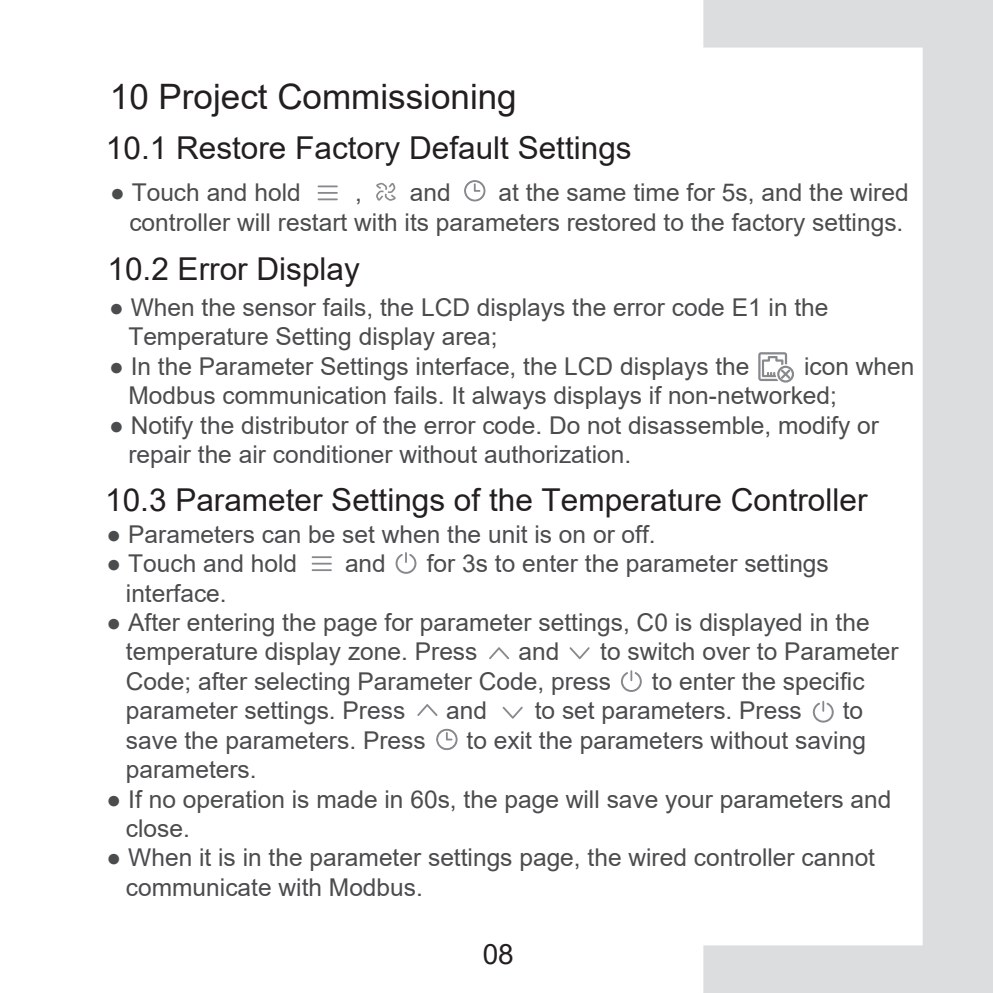
<style>
.page{position:relative;width:993px;height:993px;background:#fff}
.page>*{position:absolute;margin:0;border:0;box-sizing:border-box;transform-origin:0 0}
.t1{font:35px "Arial";color:#231f20}
.t2{font:31.5px "Arial";color:#231f20}
.t3{font:28px "Arial";color:#231f20}
.t4{font:24.5px/29.4px "Arial";color:#4b4c4d}
</style>
<div class="page">
<svg style="left:464px;top:180px;width:21px;height:21px"></svg>
<svg style="left:376px;top:182px;width:19px;height:19px"></svg>
<hr style="left:311px;top:569px;width:21px;height:2px;background:#88898d">
<hr style="left:311px;top:562px;width:21px;height:2px;background:#88898d">
<hr style="left:311px;top:556px;width:21px;height:2px;background:#88898d">
<svg style="left:489px;top:647px;width:20px;height:12px"></svg>
<svg style="left:417px;top:704px;width:20px;height:11px"></svg>
<svg style="left:502px;top:706px;width:20px;height:12px"></svg>
<svg style="left:569px;top:647px;width:20px;height:12px"></svg>
<svg style="left:436px;top:728px;width:21px;height:21px"></svg>
<hr style="left:317px;top:198px;width:20px;height:2px;background:#88898d">
<hr style="left:317px;top:192px;width:20px;height:2px;background:#88898d">
<hr style="left:317px;top:185px;width:20px;height:2px;background:#88898d">
<svg style="left:395px;top:552px;width:21px;height:21px"></svg>
<svg style="left:621px;top:670px;width:20px;height:21px"></svg>
<svg style="left:703px;top:0;width:290px;height:993px"></svg>
<h1 class="t1" style="left:110px;top:73px;width:408px">10 Project Commissioning</h1>
<p class="t2" style="left:106px;top:126px;width:527px">10.1 Restore Factory Default Settings</p>
<p class="t4" style="left:129px;top:178px;width:780px;text-align:right">at the same time for 5s, and the wired<br>controller will restart with its parameters restored to the factory settings.</p>
<p class="t4" style="left:110px;top:178px;width:192px">● Touch and hold</p>
<p class="t4" style="left:409px;top:178px;width:42px">and</p>
<p class="t4" style="left:355px;top:178px;width:8px">,</p>
<p class="t2" style="left:107px;top:247px;width:254px">10.2 Error Display</p>
<p class="t4" style="left:128px;top:292px;width:701px;text-indent:-19px">● When the sensor fails, the LCD displays the error code E1 in the<br>Temperature Setting display area;</p>
<p class="t4" style="left:109px;top:351px;width:641px">● In the Parameter Settings interface, the LCD displays the</p>
<p class="t4" style="left:128px;top:351px;width:787px;text-indent:675px">icon when<br>Modbus communication fails. It always displays if non-networked;</p>
<p class="t4" style="left:128px;top:410px;width:751px;text-indent:-19px">● Notify the distributor of the error code. Do not disassemble, modify or repair the air conditioner without authorization.</p>
<p class="t2" style="left:105px;top:478px;width:763px">10.3 Parameter Settings of the Temperature Controller</p>
<p class="t4" style="left:107px;top:519px;width:550px">● Parameters can be set when the unit is on or off.</p>
<p class="t4" style="left:107px;top:548px;width:192px">● Touch and hold</p>
<p class="t4" style="left:345px;top:548px;width:42px">and</p>
<p class="t4" style="left:426px;top:548px;width:403px">for 3s to enter the parameter settings</p>
<p class="t4" style="left:126px;top:578px;width:102px">interface.</p>
<p class="t4" style="left:126px;top:607px;width:745px;text-indent:-19px">● After entering the page for parameter settings, C0 is displayed in the temperature display zone. Press</p>
<p class="t4" style="left:126px;top:636px;width:774px;text-indent:474px">to switch over to Parameter<br>Code; after selecting Parameter Code, press</p>
<p class="t4" style="left:518px;top:636px;width:42px">and</p>
<p class="t4" style="left:651px;top:666px;width:214px">to enter the specific</p>
<p class="t4" style="left:126px;top:695px;width:281px">parameter settings. Press</p>
<p class="t4" style="left:446px;top:695px;width:42px">and</p>
<p class="t4" style="left:534px;top:695px;width:268px">to set parameters. Press</p>
<p class="t4" style="left:842px;top:695px;width:22px">to</p>
<p class="t4" style="left:126px;top:725px;width:301px">save the parameters. Press</p>
<p class="t4" style="left:466px;top:725px;width:400px">to exit the parameters without saving</p>
<p class="t4" style="left:126px;top:754px;width:132px">parameters.</p>
<p class="t4" style="left:126px;top:783px;width:766px;text-indent:-19px">● If no operation is made in 60s, the page will save your parameters and close.</p>
<p class="t4" style="left:126px;top:842px;width:750px;text-indent:-19px">● When it is in the parameter settings page, the wired controller cannot communicate with Modbus.</p>
<p class="t3" style="left:482px;top:934px;width:33px">08</p>
</div>
